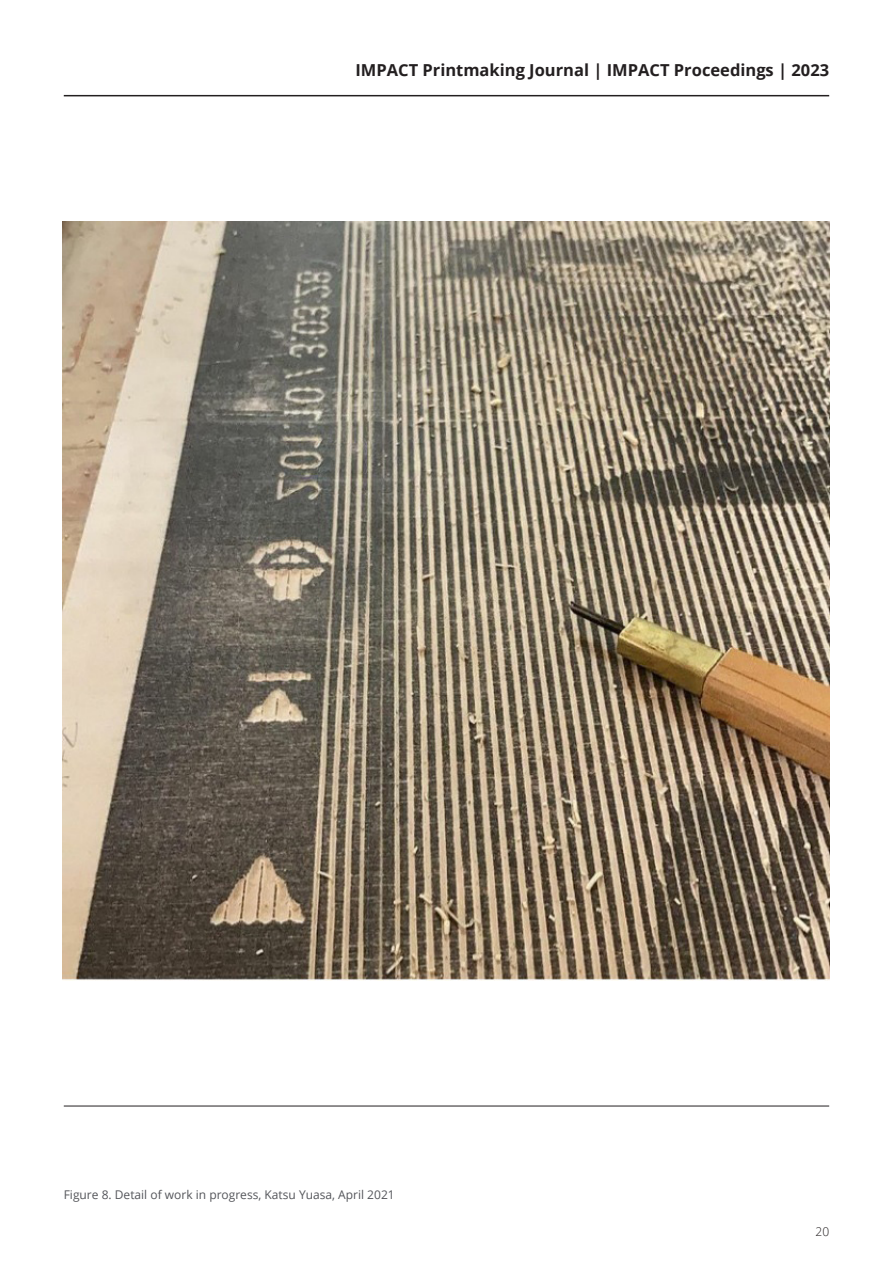
<style>
.page{position:relative;width:893px;height:1263px;background:#fff}
.page>*{position:absolute;margin:0;border:0;box-sizing:border-box;transform-origin:0 0}
.t1{font:700 16.5px "Open Sans";color:#231f20}
.t2{font:12px "Open Sans";color:#54555a}
.t3{font:300 12px "Open Sans";color:#231f20}
</style>
<div class="page">
<hr style="left:64px;top:95px;width:765px;height:1px;background:#231f20">
<hr style="left:64px;top:1106px;width:765px;height:1px;background:#231f20">
<img style="left:62px;top:222px;width:767px;height:758px">
<h1 class="t1" style="left:355px;top:59px;width:475px">IMPACT Printmaking Journal | IMPACT Proceedings | 2023</h1>
<p class="t2" style="left:64px;top:1186px;width:332px">Figure 8. Detail of work in progress, Katsu Yuasa, April 2021</p>
<p class="t3" style="left:815px;top:1223px;width:15px">20</p>
</div>
